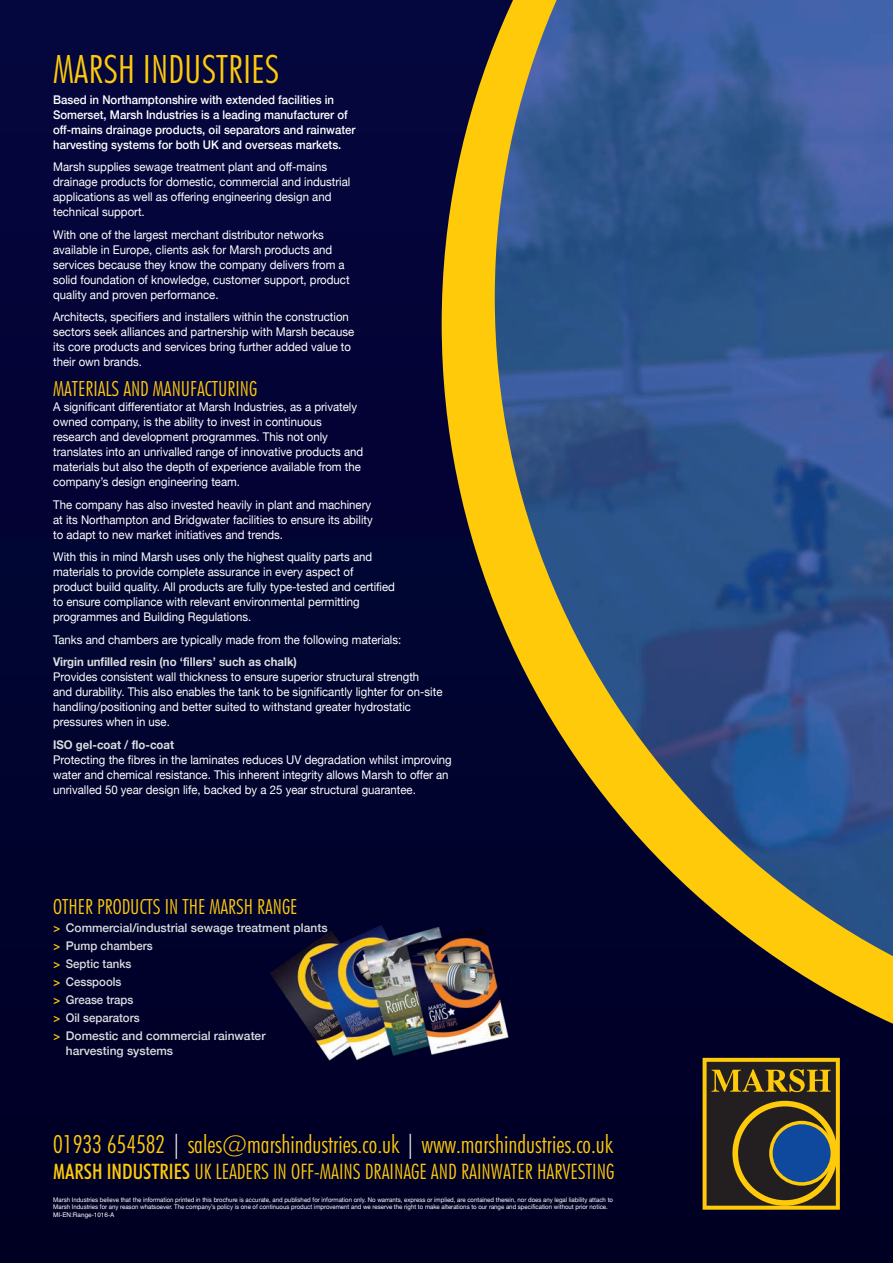
<style>
.page{position:relative;width:893px;height:1263px;background:#fff}
.page>*{position:absolute;margin:0;border:0;box-sizing:border-box;transform-origin:0 0}
.t1{font:300 condensed 39.3px "Futura BT";color:#feca0a}
.t2{font:300 condensed 25.05px "Futura BT";color:#feca0a}
.t3{font:300 condensed 21.45px "Futura BT";color:#feca0a}
.t4{font:300 condensed 21px "Futura BT";color:#feca0a}
.t5{font:12px/15px "Helvetica Neue";color:#fff;scale:.95 1}
.t6{font:500 12px/15px "Helvetica Neue";color:#fff;scale:.95 1}
.t7{font:500 12px/18px "Helvetica Neue";color:#dcdddf}
.t8{font:700 12px "Helvetica Neue";color:#dcdddf;scale:.95 1}
.t9{font:6.3px/7.2px "Helvetica Neue";color:#fff;scale:.95 1}
.t10{font:6.3px "Helvetica";color:#fff}
.s1{color:#feca0a}
.s2{color:#fff}
.s3{font-weight:500}
</style>
<div class="page">
<div style="left:0;top:0;width:893px;height:1263px;background:linear-gradient(to bottom,#05063e,#000024)"></div>
<svg style="left:442px;top:0;width:451px;height:1092px;background:#3f3324"></svg>
<img style="left:495px;top:0;width:398px;height:956px">
<svg style="left:703px;top:1058px;width:137px;height:152px;background:#5b5229"></svg>
<img style="left:269px;top:922px;width:242px;height:140px">
<h1 class="t1" style="left:53px;top:46px;width:228px">MARSH INDUSTRIES</h1>
<p class="t6" style="left:53px;top:92px;width:320px">Based in Northamptonshire with extended facilities in Somerset, Marsh Industries is a leading manufacturer of off-mains drainage products, oil separators and rainwater harvesting systems for both UK and overseas markets.</p>
<p class="t5" style="left:53px;top:159px;width:314px">Marsh supplies sewage treatment plant and off-mains drainage products for domestic, commercial and industrial applications as well as offering engineering design and technical support.</p>
<p class="t5" style="left:53px;top:227px;width:314px">With one of the largest merchant distributor networks available in Europe, clients ask for Marsh products and services because they know the company delivers from a solid foundation of knowledge, customer support, product quality and proven performance.</p>
<p class="t5" style="left:53px;top:309px;width:318px">Architects, specifiers and installers within the construction sectors seek alliances and partnership with Marsh because its core products and services bring further added value to their own brands.</p>
<h3 class="t4" style="left:53px;top:377px;width:205px">MATERIALS AND MANUFACTURING</h3>
<p class="t5" style="left:53px;top:399px;width:328px">A significant differentiator at Marsh Industries, as a privately owned company, is the ability to invest in continuous research and development programmes. This not only translates into an unrivalled range of innovative products and materials but also the depth of experience available from the company’s design engineering team.</p>
<p class="t5" style="left:53px;top:497px;width:338px">The company has also invested heavily in plant and machinery at its Northampton and Bridgwater facilities to ensure its ability to adapt to new market initiatives and trends.</p>
<p class="t5" style="left:53px;top:549px;width:361px">With this in mind Marsh uses only the highest quality parts and materials to provide complete assurance in every aspect of product build quality. All products are fully type-tested and certified to ensure compliance with relevant environmental permitting programmes and Building Regulations.</p>
<p class="t5" style="left:53px;top:632px;width:368px">Tanks and chambers are typically made from the following materials:</p>
<p class="t8" style="left:53px;top:655px;width:258px">Virgin unfilled resin (no ‘fillers’ such as chalk)</p>
<p class="t5" style="left:53px;top:669px;width:411px">Provides consistent wall thickness to ensure superior structural strength<br>and durability. This also enables the tank to be significantly lighter for on-site handling/positioning and better suited to withstand greater hydrostatic pressures when in use.</p>
<p class="t8" style="left:53px;top:737px;width:129px">ISO gel-coat / flo-coat</p>
<p class="t5" style="left:53px;top:752px;width:421px">Protecting the fibres in the laminates reduces UV degradation whilst improving water and chemical resistance. This inherent integrity allows Marsh to offer an unrivalled 50 year design life, backed by a 25 year structural guarantee.</p>
<h3 class="t4" style="left:53px;top:894px;width:246px">OTHER PRODUCTS IN THE MARSH RANGE</h3>
<p class="t7" style="left:54px;top:918px;width:275px"><span class="s1">&gt;</span> Commercial/industrial sewage treatment plants <span class="s1">&gt;</span> Pump chambers<br><span class="s1">&gt;</span> Septic tanks<br><span class="s1">&gt;</span> Cesspools<br><span class="s1">&gt;</span> Grease traps<br><span class="s1">&gt;</span> Oil separators<br><span class="s1">&gt;</span> Domestic and commercial rainwater</p>
<p class="t7" style="left:66px;top:1041px;width:109px">harvesting systems</p>
<h2 class="t2" style="left:53px;top:1130px;width:561px">01933 654582 <span class="s2">|</span> sales@marshindustries.co.uk <span class="s2">|</span> www.marshindustries.co.uk</h2>
<h3 class="t3" style="left:53px;top:1159px;width:563px"><span class="s3">MARSH INDUSTRIES</span> UK LEADERS IN OFF-MAINS DRAINAGE AND RAINWATER HARVESTING</h3>
<p class="t9" style="left:53px;top:1196px;width:591px">Marsh Industries believe that the information printed in this brochure is accurate, and published for information only. No warrants, express or implied, are contained therein, nor does any legal liability attach to<br>Marsh Industries for any reason whatsoever. The company’s policy is one of continuous product improvement and we reserve the right to make alterations to our range and specification without prior notice.</p>
<p class="t10" style="left:53px;top:1211px;width:63px">MI-EN:Range-1016-A</p>
</div>
